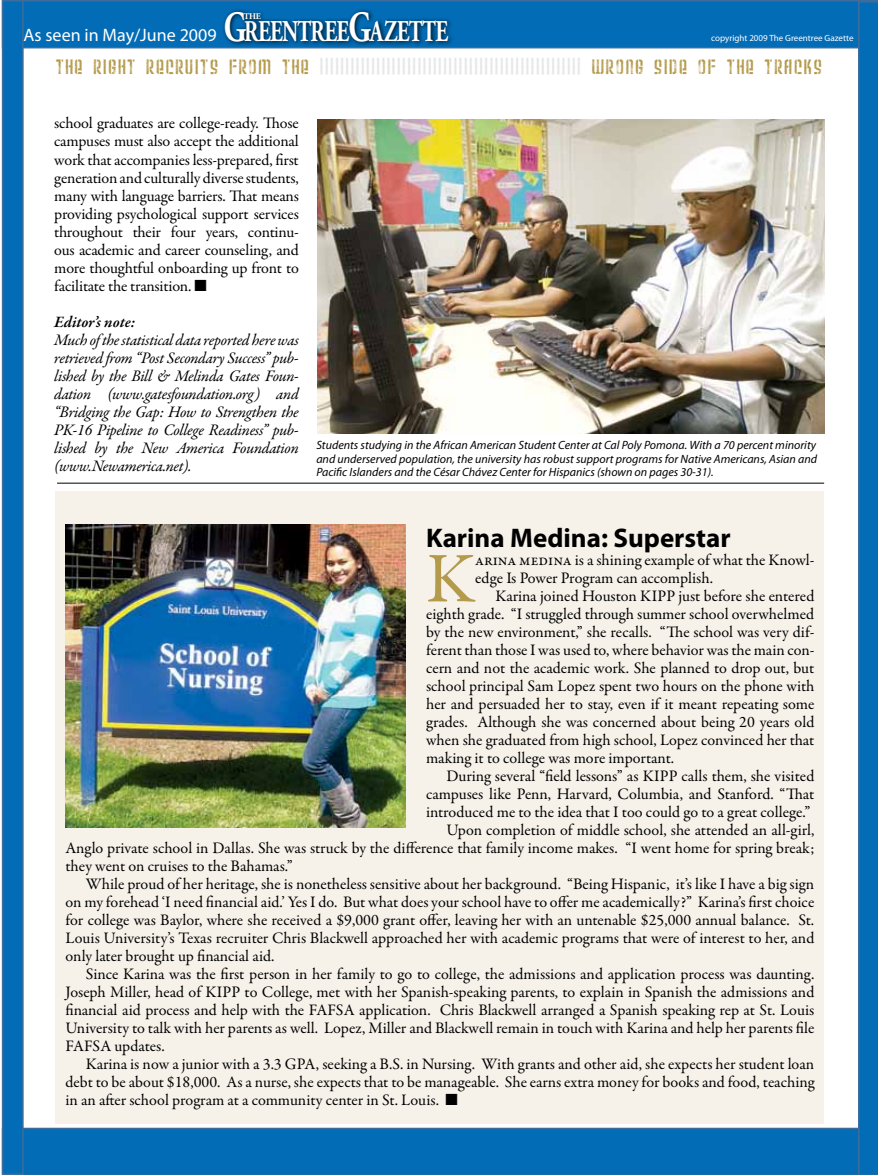
<style>
.page{position:relative;width:878px;height:1175px;background:#fff}
.page>*{position:absolute;margin:0;border:0;box-sizing:border-box;transform-origin:0 0}
.t1{font:71.7px "Garamond Premr Pro";color:#b49a4b}
.t2{font:700 30.15px "Adobe Garamond Pro";letter-spacing:-.035em;color:#fff;scale:.71 1}
.t3{font:700 27px "Myriad Pro";color:#000}
.t4{font:21px "Weltron Urban";letter-spacing:.03em;color:#e6e7e8}
.t5{font:18px "Myriad Pro";color:#fff}
.t6{font:16.2px/18px "Garamond Premr Pro";letter-spacing:-.005em;color:#000;text-align:justify}
.t7{font:italic 16.2px/18px "Garamond Premr Pro";letter-spacing:-.02em;color:#000;text-align:justify}
.t8{font:italic 600 16.2px "Garamond Premr Pro";letter-spacing:-.01em;color:#000}
.t9{font:italic 12px/13.5px "Myriad Pro";color:#000;text-align:justify}
.t10{font:9px "Myriad Pro";color:#fff}
.t11{font:700 8.7px "Adobe Garamond Pro";color:#fff}
.s1{font-size:43.05px}
.s2{color:#b49a4b}
</style>
<div class="page">
<svg style="left:24px;top:0;width:854px;height:1px"></svg>
<img style="left:2px;top:1px;width:876px;height:1173px">
<div style="left:222px;top:8px;width:231px;height:38px;background:#000;opacity:.88"></div>
<div style="left:240px;top:9px;width:26px;height:15px;background:#000;opacity:.88"></div>
<h2 class="t2" style="left:224px;top:14px;width:317px"><span class="s1">G</span>REENTREE<span class="s1">G</span>AZETTE</h2>
<p class="t11" style="left:244px;top:11px;width:19px">THE</p>
<p class="t5" style="left:24px;top:25px;width:194px">As seen in May/June 2009</p>
<p class="t10" style="left:711px;top:33px;width:144px">copyright 2009 The Greentree Gazette</p>
<p class="t4" style="left:54px;top:54px;width:768px"><span class="s2">THE RIGHT RECRUITS FROM THE</span> ||||||||||||||||||||||||||||||||||||||||||||||||||| <span class="s2">WRONG SIDE OF THE TRACKS</span></p>
<p class="t6" style="left:54px;top:115px;width:246px">school graduates are college-ready. Those campuses must also accept the additional work that accompanies less-prepared, first generation and culturally diverse students, many with language barriers. That means providing psychological support services throughout their four years, continu&shy;ous academic and career counseling, and more thoughtful onboarding up front to facilitate the transition. ■</p>
<p class="t8" style="left:54px;top:311px;width:83px">Editor’s note:</p>
<p class="t7" style="left:54px;top:331px;width:246px">Much of the statistical data reported here was retrieved from “Post Secondary Success” pub&shy;lished by the Bill &amp; Melinda Gates Foun&shy;dation (www.gatesfoundation.org) and “Bridging the Gap: How to Strengthen the PK-16 Pipeline to College Readiness” pub&shy;lished by the New America Foundation (www.Newamerica.net).</p>
<p class="t9" style="left:316px;top:438px;width:502px">Students studying in the African American Student Center at Cal Poly Pomona. With a 70 percent minority and underserved population, the university has robust support programs for Native Americans, Asian and Pacific Islanders and the César Chávez Center for Hispanics (shown on pages 30-31).</p>
<h3 class="t3" style="left:426px;top:520px;width:306px">Karina Medina: Superstar</h3>
<h1 class="t1" style="left:426px;top:535px;width:50px">K</h1>
<p class="t6" style="left:475px;top:551px;width:341px">arina medina is a shining example of what the Knowl&shy;edge Is Power Program can accomplish.</p>
<p class="t6" style="left:426px;top:587px;width:390px;text-indent:69px">Karina joined Houston KIPP just before she entered eighth grade. “I struggled through summer school overwhelmed by the new environment,” she recalls. “The school was very dif&shy;ferent than those I was used to, where behavior was the main con&shy;cern and not the academic work. She planned to drop out, but school principal Sam Lopez spent two hours on the phone with her and persuaded her to stay, even if it meant repeating some grades. Although she was concerned about being 20 years old when she graduated from high school, Lopez convinced her that making it to college was more important.</p>
<p class="t6" style="left:446px;top:767px;width:369px">During several “field lessons” as KIPP calls them, she visited</p>
<p class="t6" style="left:426px;top:785px;width:390px">campuses like Penn, Harvard, Columbia, and Stanford. “That</p>
<p class="t6" style="left:426px;top:803px;width:386px">introduced me to the idea that I too could go to a great college.”</p>
<p class="t6" style="left:446px;top:821px;width:369px">Upon completion of middle school, she attended an all-girl,</p>
<p class="t6" style="left:65px;top:839px;width:750px">Anglo private school in Dallas. She was struck by the difference that family income makes. “I went home for spring break;</p>
<p class="t6" style="left:65px;top:857px;width:229px">they went on cruises to the Bahamas.”</p>
<p class="t6" style="left:86px;top:875px;width:730px">While proud of her heritage, she is nonetheless sensitive about her background. “Being Hispanic, it’s like I have a big sign</p>
<p class="t6" style="left:65px;top:893px;width:750px">on my forehead ‘I need financial aid.’ Yes I do. But what does your school have to offer me academically?” Karina’s first choice</p>
<p class="t6" style="left:65px;top:911px;width:750px">for college was Baylor, where she received a $9,000 grant offer, leaving her with an untenable $25,000 annual balance. St.</p>
<p class="t6" style="left:65px;top:929px;width:750px">Louis University’s Texas recruiter Chris Blackwell approached her with academic programs that were of interest to her, and</p>
<p class="t6" style="left:65px;top:947px;width:210px">only later brought up financial aid.</p>
<p class="t6" style="left:86px;top:965px;width:730px">Since Karina was the first person in her family to go to college, the admissions and application process was daunting.</p>
<p class="t6" style="left:65px;top:983px;width:750px">Joseph Miller, head of KIPP to College, met with her Spanish-speaking parents, to explain in Spanish the admissions and</p>
<p class="t6" style="left:65px;top:1001px;width:750px">financial aid process and help with the FAFSA application. Chris Blackwell arranged a Spanish speaking rep at St. Louis</p>
<p class="t6" style="left:65px;top:1019px;width:750px">University to talk with her parents as well. Lopez, Miller and Blackwell remain in touch with Karina and help her parents file</p>
<p class="t6" style="left:65px;top:1037px;width:101px">FAFSA updates.</p>
<p class="t6" style="left:86px;top:1055px;width:730px">Karina is now a junior with a 3.3 GPA, seeking a B.S. in Nursing. With grants and other aid, she expects her student loan</p>
<p class="t6" style="left:65px;top:1073px;width:750px">debt to be about $18,000. As a nurse, she expects that to be manageable. She earns extra money for books and food, teaching</p>
<p class="t6" style="left:65px;top:1091px;width:394px">in an after school program at a community center in St. Louis. ■</p>
</div>
